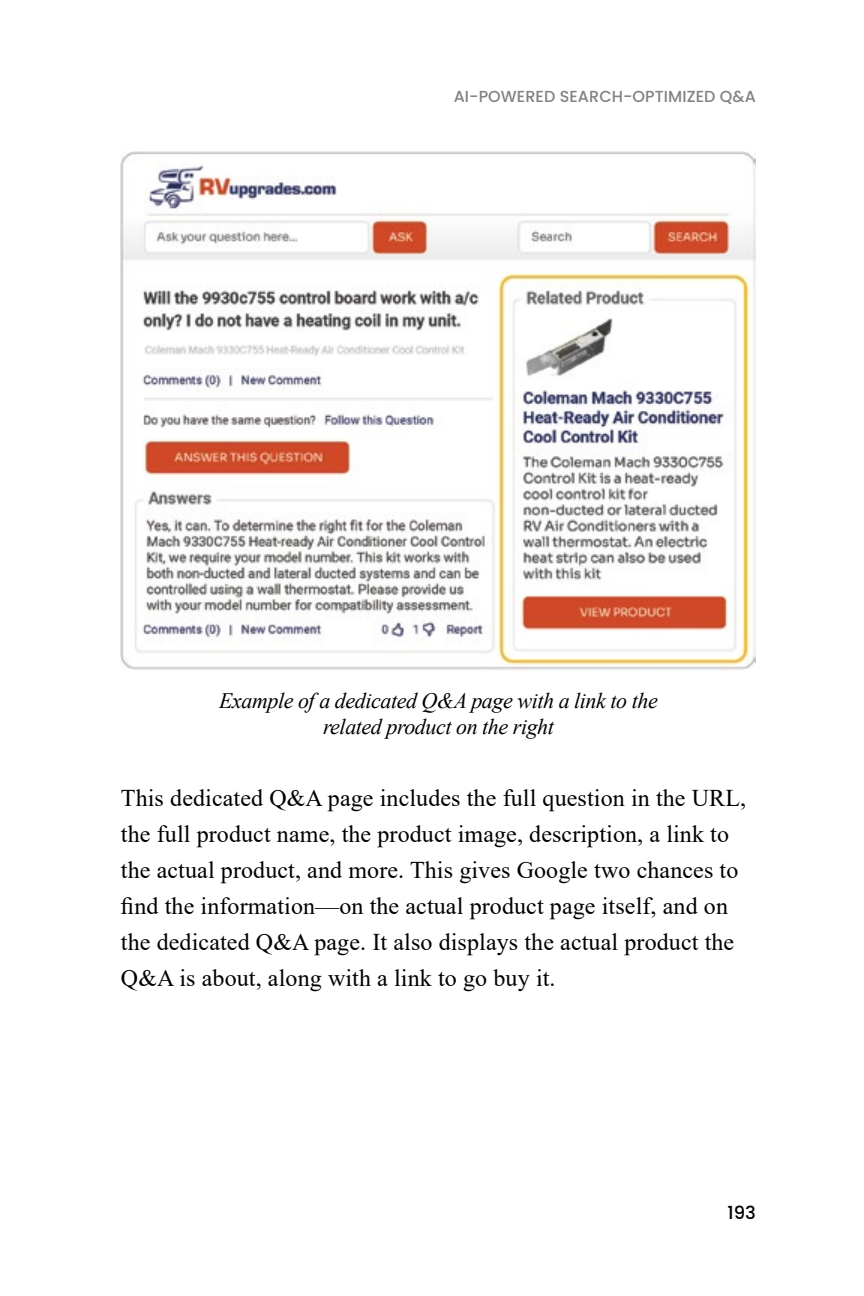
<style>
.page{position:relative;width:864px;height:1296px;background:#fff}
.page>*{position:absolute;margin:0;border:0;box-sizing:border-box;transform-origin:0 0}
.t1{font:24px/36px "Times New Roman";letter-spacing:.005em;color:#000}
.t2{font:italic 22px/26px "Times New Roman";letter-spacing:-.02em;color:#000;text-align:center}
.t3{font:500 18px "Poppins";color:#000}
.t4{font:500 16px "Poppins";letter-spacing:.005em;color:#808285}
</style>
<div class="page">
<img style="left:121px;top:152px;width:635px;height:519px">
<p class="t4" style="left:454px;top:87px;width:303px">AI -POWERED SEARCH-OPTIMIZED Q&amp;A</p>
<p class="t2" style="left:219px;top:688px;width:440px">Example of a dedicated Q&amp;A page with a link to the related product on the right</p>
<p class="t1" style="left:121px;top:780px;width:627px">This dedicated Q&amp;A page includes the full question in the URL, the full product name, the product image, description, a link to the actual product, and more. This gives Google two chances to find the information—on the actual product page itself, and on the dedicated Q&amp;A page. It also displays the actual product the Q&amp;A is about, along with a link to go buy it.</p>
<p class="t3" style="left:727px;top:1202px;width:30px">193</p>
</div>
